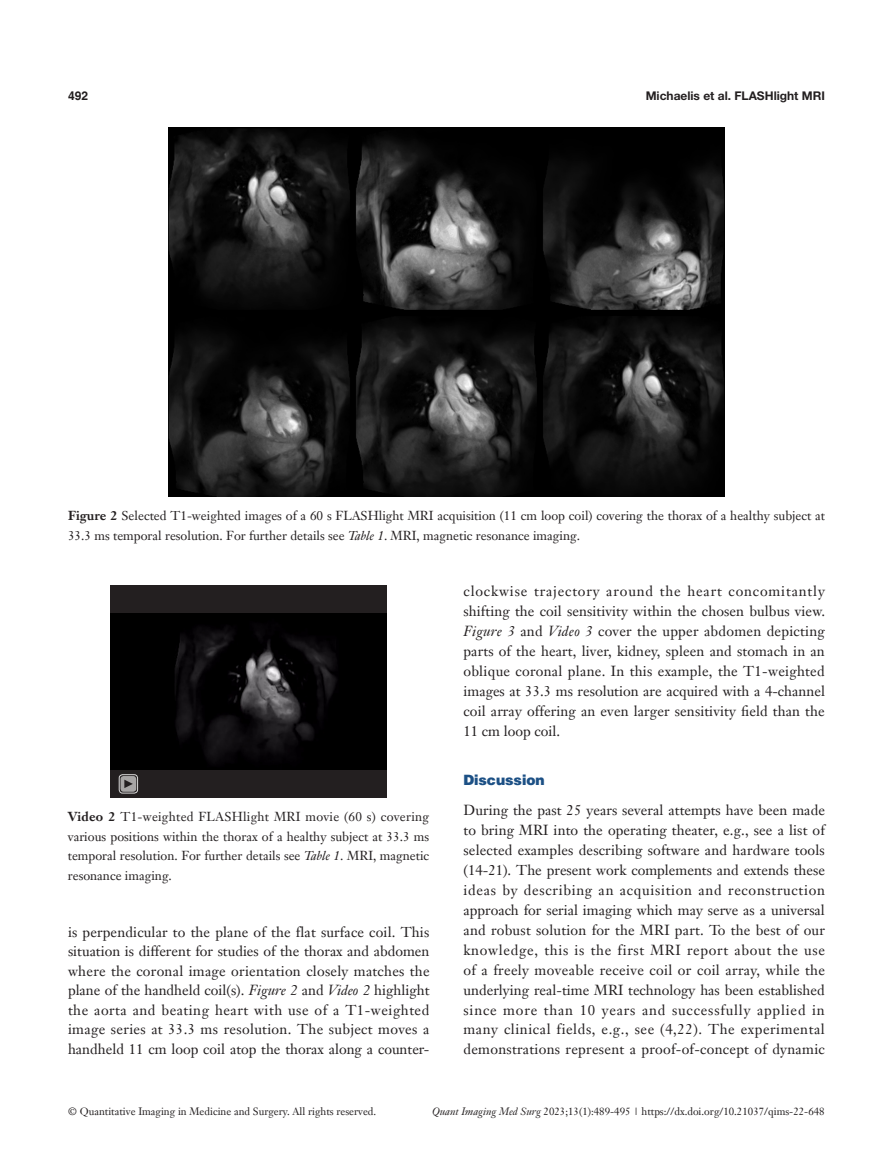
<style>
.page{position:relative;width:893px;height:1170px;background:#fff}
.page>*{position:absolute;margin:0;border:0;box-sizing:border-box;transform-origin:0 0}
.t1{font:14.25px/20px "Janson Text LT";letter-spacing:.01em;color:#231f20;text-align:justify}
._1ji-6_5{font:900 14.25px "Helvetica";color:#1c5085}
.二级标题下沉{font:12.75px/19.5px "Janson Text LT";color:#231f20}
.t2{font:700 12px "Helvetica Neue LT Pro";color:#231f20}
.t3{font:700 12px "Helvetica";color:#231f20}
.t4{font:10.5px "Janson Text LT";color:#231f20}
.s1{font-weight:700}
.s2{font-style:italic}
</style>
<div class="page">
<img style="left:169px;top:128px;width:555px;height:368px">
<div style="left:110px;top:585px;width:277px;height:212px;background:#231f20"></div>
<div style="left:119px;top:774px;width:19px;height:19px;border:1px solid #fff;border-radius:3px"></div>
<div style="left:121px;top:776px;width:15px;height:15px;background:#a7a5a5;border-radius:3px"></div>
<svg style="left:124px;top:779px;width:9px;height:9px"></svg>
<img style="left:110px;top:613px;width:277px;height:156px">
<p class="t3" style="left:68px;top:88px;width:22px">492</p>
<p class="t2" style="left:646px;top:88px;width:181px">Michaelis et al. FLASHlight MRI</p>
<p class="二级标题下沉" style="left:68px;top:506px;width:758px"><span class="s1">Figure 2</span> Selected T1-weighted images of a 60 s FLASHlight MRI acquisition (11 cm loop coil) covering the thorax of a healthy subject at<br>33.3 ms temporal resolution. For further details see <span class="s2">Table 1</span>. MRI, magnetic resonance imaging.</p>
<p class="二级标题下沉" style="left:68px;top:807px;width:363px;text-align:justify"><span class="s1">Video 2</span> T1-weighted FLASHlight MRI movie (60 s) covering various positions within the thorax of a healthy subject at 33.3 ms temporal resolution. For further details see <span class="s2">Table 1</span>. MRI, magnetic resonance imaging.</p>
<p class="t1" style="left:68px;top:921px;width:363px;line-height:19.5px">is perpendicular to the plane of the flat surface coil. This situation is different for studies of the thorax and abdomen where the coronal image orientation closely matches the plane of the handheld coil(s). <span class="s2">Figure 2</span> and <span class="s2">Video 2</span> highlight the aorta and beating heart with use of a T1-weighted image series at 33.3 ms resolution. The subject moves a handheld 11 cm loop coil atop the thorax along a counter-</p>
<p class="t1" style="left:463px;top:581px;width:363px">clockwise trajectory around the heart concomitantly shifting the coil sensitivity within the chosen bulbus view.<br><span class="s2">Figure 3</span> and <span class="s2">Video 3</span> cover the upper abdomen depicting parts of the heart, liver, kidney, spleen and stomach in an oblique coronal plane. In this example, the T1-weighted images at 33.3 ms resolution are acquired with a 4-channel coil array offering an even larger sensitivity field than the 11 cm loop coil.</p>
<p class="_1ji-6_5" style="left:463px;top:771px;width:83px">Discussion</p>
<p class="t1" style="left:463px;top:800px;width:363px">During the past 25 years several attempts have been made to bring MRI into the operating theater, e.g., see a list of selected examples describing software and hardware tools (14-21). The present work complements and extends these ideas by describing an acquisition and reconstruction approach for serial imaging which may serve as a universal and robust solution for the MRI part. To the best of our knowledge, this is the first MRI report about the use of a freely moveable receive coil or coil array, while the underlying real-time MRI technology has been established since more than 10 years and successfully applied in many clinical fields, e.g., see (4,22). The experimental demonstrations represent a proof-of-concept of dynamic</p>
<p class="t4" style="left:68px;top:1104px;width:310px">© Quantitative Imaging in Medicine and Surgery. All rights reserved.</p>
<p class="t4" style="left:432px;top:1104px;width:394px"><span class="s2">Quant Imaging Med Surg</span> 2023;13(1):489-495 | https://dx.doi.org/10.21037/qims-22-648</p>
</div>
